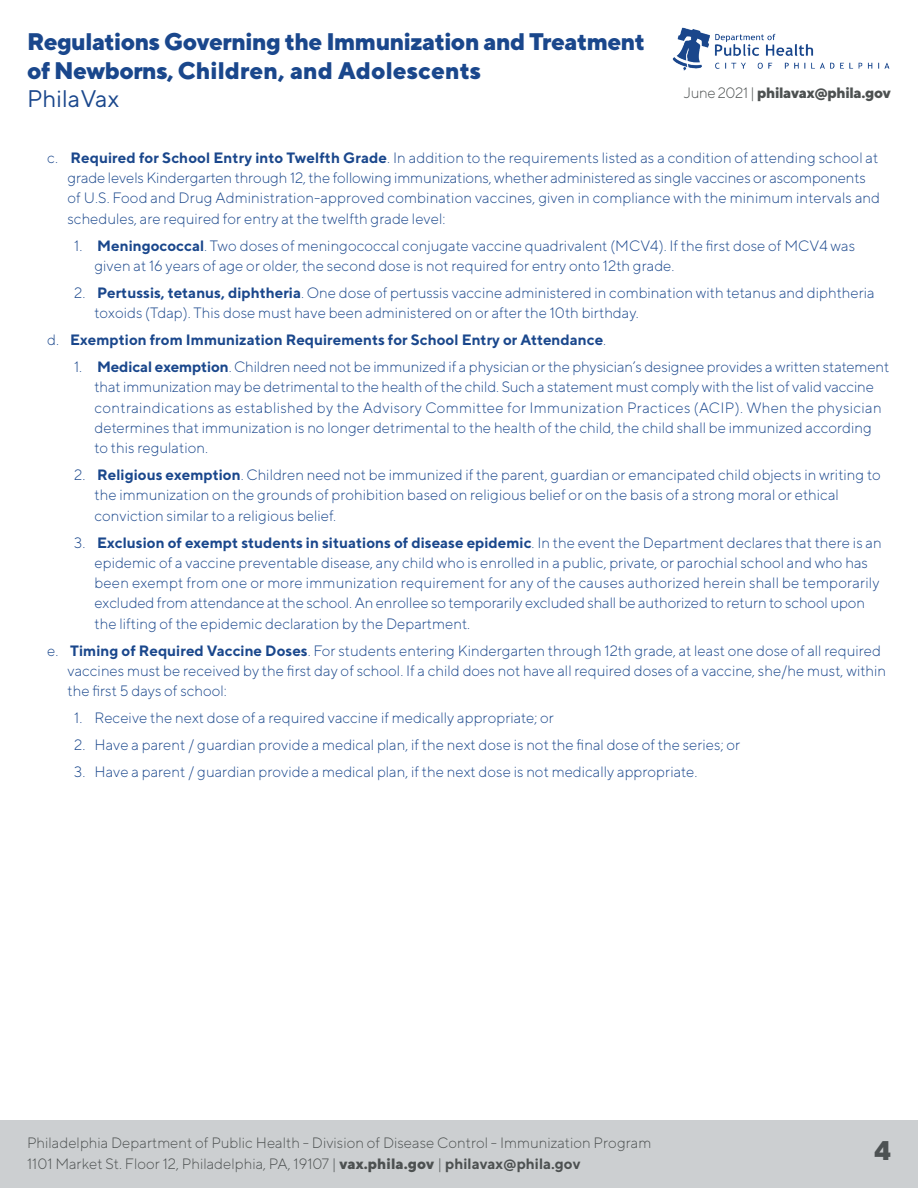
<style>
.page{position:relative;width:918px;height:1188px;background:#fff}
.page>*{position:absolute;margin:0;border:0;box-sizing:border-box;transform-origin:0 0}
.t1{font:800 27px "TT Norms";color:#4d5253}
.t2{font:800 24px/28.5px "TT Norms";letter-spacing:-.025em;color:#1a478c}
.t3{font:24px "TT Norms";color:#1a478c}
.t4{font:300 15px/20.2px "TT Norms";color:#1a478c}
.t5{font:300 15px/20.2px "TT Norms";color:#4d5151}
.t6{font:700 15px "TT Norms";color:#1a478c}
.t7{font:800 15px "TT Norms";letter-spacing:-.025em;color:#4d5151}
.s1{font-weight:300}
.s2{font-weight:700}
.s3{font-weight:800}
</style>
<div class="page">
<div style="left:0;top:1120px;width:918px;height:68px;background:#cccfd1"></div>
<img style="left:673px;top:27px;width:217px;height:44px">
<h2 class="t2" style="left:27px;top:27px;width:620px">Regulations Governing the Immunization and Treatment of Newborns, Children, and Adolescents</h2>
<h2 class="t3" style="left:27px;top:84px;width:94px">PhilaVax</h2>
<p class="t7" style="left:684px;top:83px;width:209px"><span class="s1">June 2021 |</span> philavax@phila.gov</p>
<p class="t4" style="left:68px;top:147px;width:814px;text-indent:-20px">c. <span class="s2">Required for School Entry into Twelfth Grade</span>. In addition to the requirements listed as a condition of attending school at grade levels Kindergarten through 12, the following immunizations, whether administered as single vaccines or ascomponents of U.S. Food and Drug Administration-approved combination vaccines, given in compliance with the minimum intervals and schedules, are required for entry at the twelfth grade level:</p>
<p class="t4" style="left:94px;top:235px;width:762px;text-indent:-20px">1. <span class="s2">Meningococcal</span>. Two doses of meningococcal conjugate vaccine quadrivalent (MCV4). If the first dose of MCV4 was given at 16 years of age or older, the second dose is not required for entry onto 12th grade.</p>
<p class="t4" style="left:94px;top:282px;width:782px;text-indent:-20px">2. <span class="s2">Pertussis, tetanus, diphtheria</span>. One dose of pertussis vaccine administered in combination with tetanus and diphtheria toxoids (Tdap). This dose must have been administered on or after the 10th birthday.</p>
<p class="t6" style="left:47px;top:330px;width:560px"><span class="s1">d.</span> Exemption from Immunization Requirements for School Entry or Attendance<span class="s1">.</span></p>
<p class="t4" style="left:94px;top:356px;width:796px;text-indent:-20px">1. <span class="s2">Medical exemption</span>. Children need not be immunized if a physician or the physician’s designee provides a written statement that immunization may be detrimental to the health of the child. Such a statement must comply with the list of valid vaccine contraindications as established by the Advisory Committee for Immunization Practices (ACIP). When the physician determines that immunization is no longer detrimental to the health of the child, the child shall be immunized according to this regulation.</p>
<p class="t4" style="left:94px;top:464px;width:788px;text-indent:-20px">2. <span class="s2">Religious exemption</span>. Children need not be immunized if the parent, guardian or emancipated child objects in writing to the immunization on the grounds of prohibition based on religious belief or on the basis of a strong moral or ethical conviction similar to a religious belief.</p>
<p class="t4" style="left:94px;top:532px;width:789px;text-indent:-20px">3. <span class="s2">Exclusion of exempt students in situations of disease epidemic</span>. In the event the Department declares that there is an epidemic of a vaccine preventable disease, any child who is enrolled in a public, private, or parochial school and who has been exempt from one or more immunization requirement for any of the causes authorized herein shall be temporarily excluded from attendance at the school. An enrollee so temporarily excluded shall be authorized to return to school upon the lifting of the epidemic declaration by the Department.</p>
<p class="t4" style="left:68px;top:640px;width:820px;text-indent:-20px">e. <span class="s2">Timing of Required Vaccine Doses</span>. For students entering Kindergarten through 12th grade, at least one dose of all required vaccines must be received by the first day of school. If a child does not have all required doses of a vaccine, she/he must, within the first 5 days of school:</p>
<p class="t4" style="left:74px;top:707px;width:481px">1. Receive the next dose of a required vaccine if medically appropriate; or</p>
<p class="t4" style="left:74px;top:734px;width:668px">2. Have a parent / guardian provide a medical plan, if the next dose is not the final dose of the series; or</p>
<p class="t4" style="left:74px;top:761px;width:625px">3. Have a parent / guardian provide a medical plan, if the next dose is not medically appropriate.</p>
<p class="t5" style="left:27px;top:1133px;width:626px">Philadelphia Department of Public Health - Division of Disease Control - Immunization Program<br>1101 Market St. Floor 12, Philadelphia, PA, 19107 | <span class="s3">vax.phila.gov</span> | <span class="s2">philavax@phila.gov</span></p>
<h1 class="t1" style="left:874px;top:1133px;width:18px">4</h1>
</div>
